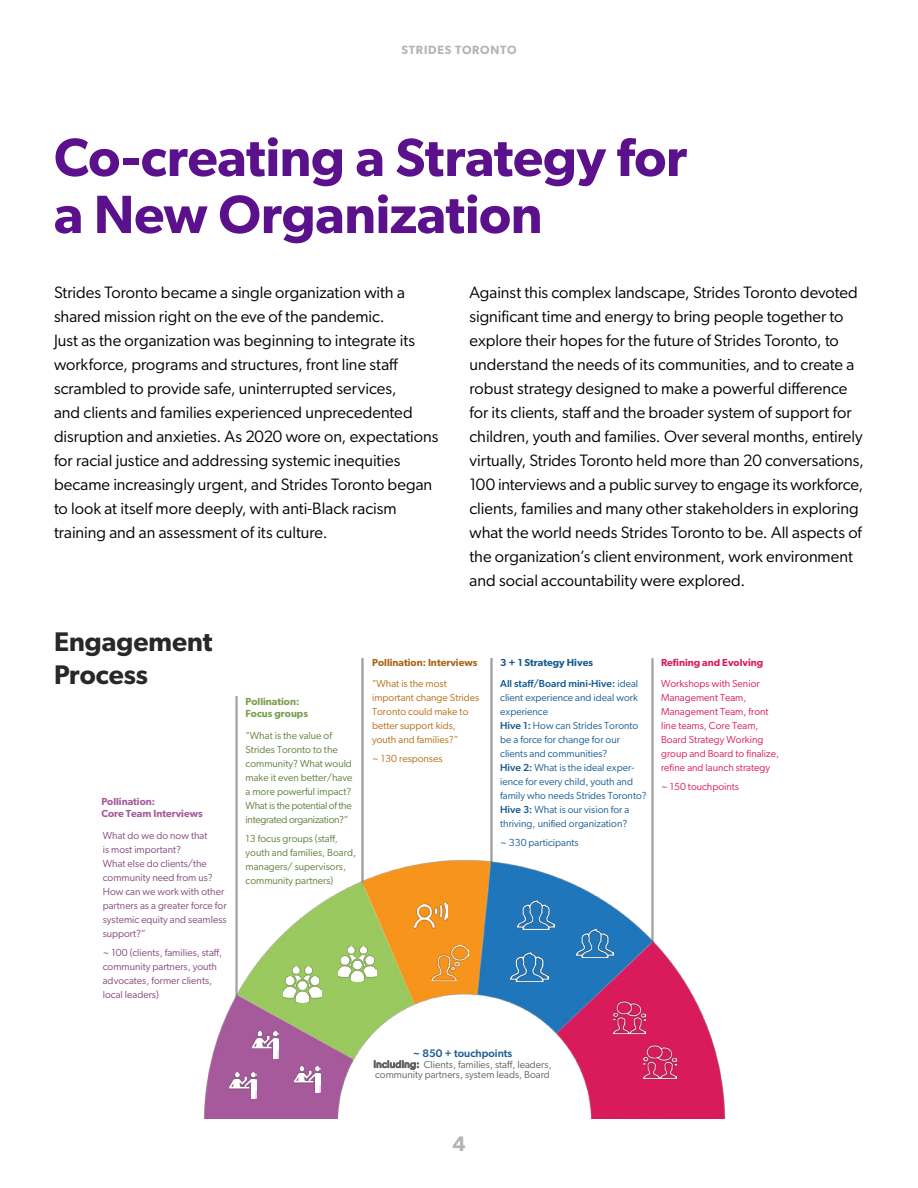
<style>
.page{position:relative;width:918px;height:1188px;background:#fff}
.page>*{position:absolute;margin:0;border:0;box-sizing:border-box;transform-origin:0 0}
.t1{font:600 54px/57px "Gibson";letter-spacing:-.005em;color:#5b118b}
.t2{font:600 27px/32.4px "Gibson";color:#292829}
.t3{font:600 21px "Gibson";color:#b1b4b6}
.t4{font:16.5px/24px "Gibson";color:#000}
.t5{font:600 12px "Gibson";letter-spacing:.065em;color:#b1b4b6}
.t6{font:500 10.95px "Gibson";color:#195b92}
.t7{font:10.2px/14px "Gibson";color:#185c92}
.t8{font:10.2px/14px "Gibson";color:#85487c}
.t9{font:10.2px/14px "Gibson";color:#607e3b}
.t10{font:10.2px/14px "Gibson";color:#d91b5b}
.t11{font:10.2px/14px "Gibson";color:#b86e15}
.t12{font:10.2px/10.8px "Gibson";color:#626262}
.t13{font:500 10.2px/20.5px "Gibson";color:#185c92}
.t14{font:600 10.2px/12.5px "Gibson";color:#a65a9b}
.t15{font:600 10.2px/12.5px "Gibson";color:#799e4b}
.t16{font:600 10.2px "Gibson";color:#a86413}
.t17{font:600 10.2px "Gibson";color:#d91b5b}
.s1{font-weight:600;color:#195b92}
.s2{font-weight:400}
.s3{font-weight:500}
.s4{font-size:10.05px}
</style>
<div class="page">
<img style="left:235px;top:697px;width:3px;height:94px">
<img style="left:361px;top:659px;width:3px;height:132px">
<img style="left:490px;top:659px;width:3px;height:132px">
<img style="left:651px;top:659px;width:3px;height:132px">
<img style="left:203px;top:791px;width:523px;height:328px">
<img style="left:283px;top:967px;width:39px;height:35px">
<img style="left:252px;top:1032px;width:27px;height:26px">
<img style="left:643px;top:1045px;width:33px;height:35px">
<img style="left:432px;top:945px;width:37px;height:36px">
<img style="left:518px;top:901px;width:37px;height:28px">
<img style="left:613px;top:1000px;width:32px;height:34px">
<img style="left:230px;top:1072px;width:26px;height:27px">
<img style="left:294px;top:1066px;width:27px;height:27px">
<img style="left:338px;top:946px;width:39px;height:36px">
<img style="left:415px;top:901px;width:32px;height:27px">
<img style="left:511px;top:953px;width:37px;height:28px">
<img style="left:576px;top:929px;width:38px;height:29px">
<p class="t5" style="left:401px;top:43px;width:117px">STRIDES TORONTO</p>
<h1 class="t1" style="left:54px;top:128px;width:635px">Co-creating a Strategy for a New Organization</h1>
<p class="t4" style="left:54px;top:280px;width:386px">Strides Toronto became a single organization with a shared mission right on the eve of the pandemic.<br>Just as the organization was beginning to integrate its workforce, programs and structures, front line staff scrambled to provide safe, uninterrupted services,<br>and clients and families experienced unprecedented disruption and anxieties. As 2020 wore on, expectations for racial justice and addressing systemic inequities became increasingly urgent, and Strides Toronto began to look at itself more deeply, with anti-Black racism training and an assessment of its culture.</p>
<p class="t4" style="left:470px;top:280px;width:396px">Against this complex landscape, Strides Toronto devoted significant time and energy to bring people together to explore their hopes for the future of Strides Toronto, to understand the needs of its communities, and to create a robust strategy designed to make a powerful difference for its clients, staff and the broader system of support for children, youth and families. Over several months, entirely virtually, Strides Toronto held more than 20 conversations, 100 interviews and a public survey to engage its workforce, clients, families and many other stakeholders in exploring what the world needs Strides Toronto to be. All aspects of the organization’s client environment, work environment and social accountability were explored.</p>
<h2 class="t2" style="left:54px;top:625px;width:160px">Engagement<br>Process</h2>
<p class="t14" style="left:101px;top:795px;width:103px">Pollination:<br>Core Team Interviews</p>
<p class="t8" style="left:103px;top:828px;width:125px">What do we do now that<br>is most important?<br>What else do clients/the community need from us?<br>How can we work with other partners as a greater force for systemic equity and seamless support?”</p>
<p class="t8" style="left:103px;top:945px;width:121px">~ 100 (clients, families, staff, community partners, youth advocates, former clients, local leaders)</p>
<p class="t15" style="left:246px;top:695px;width:64px">Pollination:<br>Focus groups</p>
<p class="t9" style="left:246px;top:729px;width:108px">"What is the value of<br>Strides Toronto to the community? What would make it even better/have a more powerful impact?<br>What is the potential of the integrated organization?”</p>
<p class="t9" style="left:246px;top:832px;width:112px">13 focus groups (staff, youth and families, Board, managers/ supervisors, community partners)</p>
<p class="t16" style="left:372px;top:657px;width:107px">Pollination: Interviews</p>
<p class="t11" style="left:372px;top:676px;width:109px">"What is the most important change Strides<br>Toronto could make to better support kids, youth and families?”</p>
<p class="t11" style="left:372px;top:751px;width:72px">~ 130 responses</p>
<p class="t13" style="left:500px;top:652px;width:139px"><span class="s1">3 + 1 Strategy Hives<br></span>All staff/Board mini-Hive: <span class="s2">ideal</span></p>
<p class="t7" style="left:500px;top:690px;width:148px">client experience and ideal work experience<br><span class="s3">Hive 1:</span> How can Strides Toronto be a force for change for our clients and communities?<br><span class="s3">Hive 2:</span> What is the ideal exper&shy;ience for every child, youth and family who needs Strides Toronto?<br><span class="s3">Hive 3:</span> What is our vision for a thriving, unified organization?</p>
<p class="t7" style="left:500px;top:835px;width:80px">~ 330 participants</p>
<p class="t17" style="left:661px;top:657px;width:104px">Refining and Evolving</p>
<p class="t10" style="left:661px;top:677px;width:120px">Workshops with Senior<br>Management Team,<br>Management Team, front line teams, Core Team,<br>Board Strategy Working group and Board to finalize, refine and launch strategy</p>
<p class="t10" style="left:661px;top:780px;width:79px">~ 150 touchpoints</p>
<p class="t6" style="left:413px;top:1046px;width:101px">~ 850 + touchpoints</p>
<p class="t12" style="left:373px;top:1059px;width:180px"><span class="s4">Including:</span> Clients, families, staff, leaders, community partners, system leads, Board</p>
<p class="t3" style="left:452px;top:1131px;width:15px">4</p>
</div>
